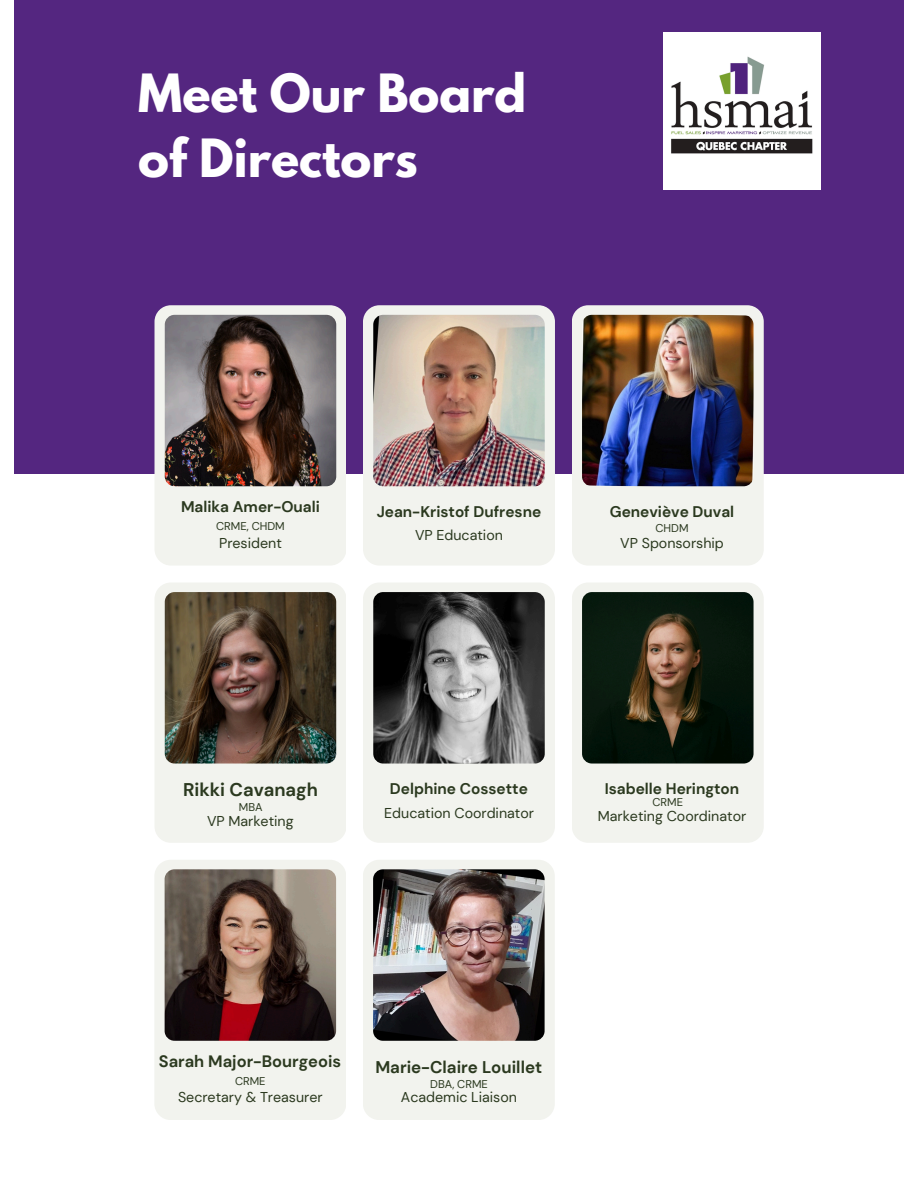
<style>
.page{position:relative;width:918px;height:1188px;background:#fff}
.page>*{position:absolute;margin:0;border:0;box-sizing:border-box;transform-origin:0 0}
.t1{font:700 46.65px/65.2px "League Spartan";color:#fff}
.t2{font:700 18.45px "DM Sans";color:#2b391f}
.t3{font:700 16.95px "DM Sans";color:#2b391f}
.t4{font:700 16.5px "DM Sans";color:#2b391f}
.t5{font:700 15.45px "DM Sans";color:#2b391f}
.t6{font:14.25px "DM Sans";color:#2b391f}
.t7{font:11.25px "DM Sans";color:#2b391f}
</style>
<div class="page">
<div style="left:14px;top:0;width:889px;height:474px;background:#542680"></div>
<div style="left:155px;top:305px;width:191px;height:260px;background:#f2f3ee;border-radius:16px"></div>
<div style="left:155px;top:583px;width:191px;height:260px;background:#f2f3ee;border-radius:16px"></div>
<div style="left:154px;top:860px;width:192px;height:260px;background:#f2f3ee;border-radius:16px"></div>
<div style="left:363px;top:305px;width:192px;height:260px;background:#f2f3ee;border-radius:16px"></div>
<div style="left:363px;top:583px;width:192px;height:260px;background:#f2f3ee;border-radius:16px"></div>
<div style="left:363px;top:860px;width:192px;height:260px;background:#f2f3ee;border-radius:16px"></div>
<div style="left:572px;top:305px;width:192px;height:260px;background:#f2f3ee;border-radius:16px"></div>
<div style="left:572px;top:583px;width:192px;height:260px;background:#f2f3ee;border-radius:16px"></div>
<img style="left:165px;top:315px;width:171px;height:171px;border-radius:10px">
<img style="left:165px;top:592px;width:171px;height:172px;border-radius:10px">
<img style="left:165px;top:869px;width:171px;height:172px;border-radius:10px">
<img style="left:373px;top:315px;width:172px;height:171px;border-radius:10px">
<img style="left:373px;top:592px;width:172px;height:172px;border-radius:10px">
<img style="left:373px;top:869px;width:172px;height:172px;border-radius:10px">
<img style="left:582px;top:315px;width:172px;height:171px;border-radius:10px">
<img style="left:582px;top:592px;width:172px;height:172px;border-radius:10px">
<img style="left:664px;top:33px;width:156px;height:156px">
<p class="t1" style="left:138px;top:66px;width:390px">Meet Our Board of Directors</p>
<p class="t5" style="left:181px;top:497px;width:140px">Malika Amer-Ouali</p>
<p class="t5" style="left:377px;top:501px;width:166px">Jean-Kristof Dufresne</p>
<p class="t5" style="left:610px;top:501px;width:126px">Geneviève Duval</p>
<p class="t7" style="left:216px;top:519px;width:70px">CRME, CHDM</p>
<p class="t6" style="left:219px;top:534px;width:64px">President</p>
<p class="t6" style="left:415px;top:525px;width:89px">VP Education</p>
<h3 class="t7" style="left:655px;top:521px;width:35px">CHDM</h3>
<p class="t6" style="left:620px;top:534px;width:105px">VP Sponsorship</p>
<h3 class="t2" style="left:183px;top:778px;width:136px">Rikki Cavanagh</h3>
<p class="t7" style="left:239px;top:800px;width:25px">MBA</p>
<h3 class="t6" style="left:207px;top:812px;width:88px">VP Marketing</h3>
<h3 class="t5" style="left:390px;top:779px;width:139px">Delphine Cossette</h3>
<p class="t6" style="left:384px;top:804px;width:151px">Education Coordinator</p>
<p class="t5" style="left:605px;top:779px;width:136px">Isabelle Herington</p>
<p class="t7" style="left:652px;top:795px;width:32px">CRME</p>
<p class="t6" style="left:598px;top:807px;width:150px">Marketing Coordinator</p>
<p class="t4" style="left:159px;top:1051px;width:184px">Sarah Major-Bourgeois</p>
<p class="t3" style="left:375px;top:1056px;width:168px">Marie-Claire Louillet</p>
<h2 class="t7" style="left:235px;top:1073px;width:32px">CRME</h2>
<p class="t7" style="left:430px;top:1077px;width:59px">DBA, CRME</p>
<p class="t6" style="left:178px;top:1087px;width:146px">Secretary &amp; Treasurer</p>
<h2 class="t6" style="left:401px;top:1088px;width:118px">Academic Liaison</h2>
</div>
